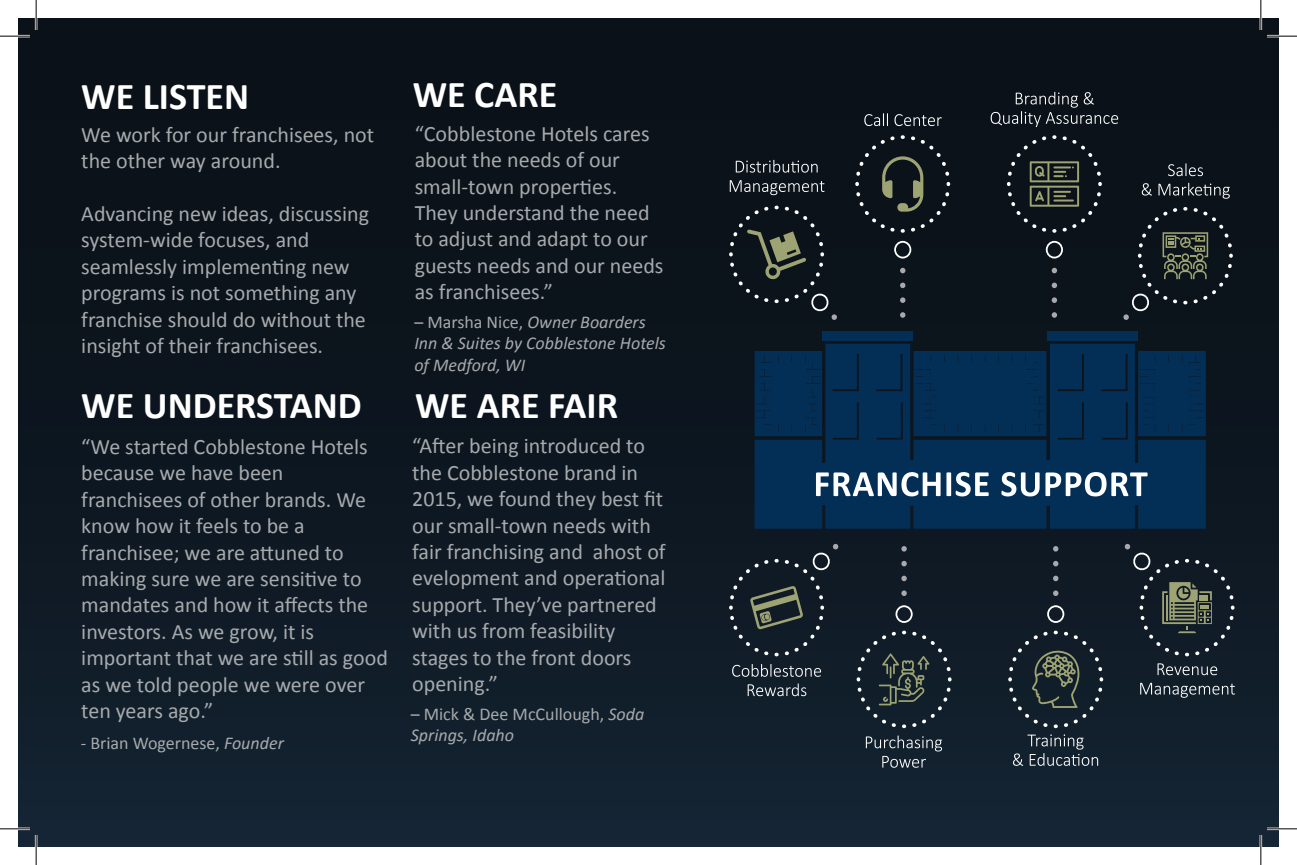
<style>
.page{position:relative;width:1297px;height:865px;background:#fff}
.page>*{position:absolute;margin:0;border:0;box-sizing:border-box;transform-origin:0 0}
.t1{font:700 38px "Calibri";color:#fff}
.t2{font:22px/26.4px "Calibri";color:#a7aaac}
.t3{font:italic 18px/21.6px "Calibri";color:#a7aaac}
.t4{font:18px/21.6px "Calibri";color:#a7aaac}
.s1{font-style:normal}
.s2{font-style:italic}
</style>
<div class="page">
<div style="left:18px;top:18px;width:1260px;height:828px;background:linear-gradient(to bottom,#090e13,#132230)"></div>
<svg style="left:865px;top:735px;width:77px;height:32px;background:#313e49"></svg>
<svg style="left:747px;top:683px;width:59px;height:13px"></svg>
<svg style="left:1140px;top:682px;width:94px;height:15px"></svg>
<svg style="left:1052px;top:546px;width:6px;height:5px"></svg>
<svg style="left:1052px;top:560px;width:6px;height:6px"></svg>
<svg style="left:1052px;top:575px;width:6px;height:6px"></svg>
<svg style="left:1052px;top:590px;width:6px;height:6px"></svg>
<svg style="left:1047px;top:605px;width:17px;height:17px"></svg>
<svg style="left:901px;top:546px;width:5px;height:5px"></svg>
<svg style="left:901px;top:560px;width:5px;height:6px"></svg>
<svg style="left:901px;top:575px;width:5px;height:6px"></svg>
<svg style="left:901px;top:590px;width:5px;height:6px"></svg>
<svg style="left:895px;top:605px;width:17px;height:17px"></svg>
<svg style="left:1051px;top:312px;width:5px;height:5px"></svg>
<svg style="left:1051px;top:297px;width:5px;height:6px"></svg>
<svg style="left:1051px;top:282px;width:5px;height:6px"></svg>
<svg style="left:1051px;top:268px;width:5px;height:5px"></svg>
<svg style="left:1045px;top:241px;width:17px;height:17px"></svg>
<svg style="left:900px;top:312px;width:5px;height:5px"></svg>
<svg style="left:900px;top:297px;width:5px;height:6px"></svg>
<svg style="left:900px;top:282px;width:5px;height:6px"></svg>
<svg style="left:900px;top:268px;width:5px;height:5px"></svg>
<svg style="left:894px;top:241px;width:17px;height:17px"></svg>
<svg style="left:1123px;top:205px;width:111px;height:115px;background:#1d2428"></svg>
<svg style="left:1006px;top:628px;width:99px;height:137px;background:#253139"></svg>
<svg style="left:864px;top:113px;width:23px;height:13px"></svg>
<svg style="left:894px;top:114px;width:47px;height:12px"></svg>
<svg style="left:853px;top:133px;width:99px;height:101px;background:#1d2327"></svg>
<svg style="left:990px;top:92px;width:128px;height:35px;background:#292f35"></svg>
<svg style="left:1004px;top:133px;width:99px;height:101px;background:#202628"></svg>
<svg style="left:735px;top:160px;width:82px;height:12px"></svg>
<svg style="left:729px;top:180px;width:95px;height:15px"></svg>
<svg style="left:727px;top:204px;width:110px;height:116px;background:#1e2528"></svg>
<svg style="left:1167px;top:163px;width:35px;height:13px"></svg>
<svg style="left:1141px;top:183px;width:88px;height:16px"></svg>
<svg style="left:854px;top:628px;width:99px;height:101px;background:#212d35"></svg>
<svg style="left:1124px;top:543px;width:112px;height:132px;background:#242f35"></svg>
<svg style="left:727px;top:543px;width:111px;height:133px;background:#212c34"></svg>
<div style="left:1047px;top:331px;width:90px;height:9px;background:#032f57"></div>
<svg style="left:754px;top:343px;width:451px;height:185px;background:#042c50"></svg>
<svg style="left:1138px;top:351px;width:67px;height:85px;background:#032e55"></svg>
<div style="left:1182px;top:369px;width:13px;height:7px;background:#032f57"></div>
<div style="left:1182px;top:397px;width:13px;height:6px;background:#032f57"></div>
<div style="left:1182px;top:411px;width:13px;height:6px;background:#032f57"></div>
<div style="left:1148px;top:404px;width:13px;height:6px;background:#032f57"></div>
<div style="left:1168px;top:369px;width:13px;height:7px;background:#032f57"></div>
<div style="left:1175px;top:362px;width:13px;height:7px;background:#032f57"></div>
<div style="left:798px;top:362px;width:13px;height:7px;background:#032f57"></div>
<div style="left:1155px;top:369px;width:13px;height:7px;background:#032f57"></div>
<div style="left:1148px;top:376px;width:13px;height:7px;background:#032f57"></div>
<div style="left:1148px;top:362px;width:13px;height:7px;background:#032f57"></div>
<div style="left:1148px;top:390px;width:13px;height:6px;background:#032f57"></div>
<div style="left:1168px;top:411px;width:13px;height:6px;background:#032f57"></div>
<div style="left:771px;top:376px;width:13px;height:7px;background:#032f57"></div>
<div style="left:778px;top:383px;width:13px;height:7px;background:#032f57"></div>
<div style="left:771px;top:404px;width:13px;height:6px;background:#032f57"></div>
<div style="left:792px;top:411px;width:13px;height:6px;background:#032f57"></div>
<div style="left:771px;top:390px;width:13px;height:6px;background:#032f57"></div>
<div style="left:785px;top:390px;width:13px;height:6px;background:#032f57"></div>
<div style="left:778px;top:397px;width:13px;height:6px;background:#032f57"></div>
<div style="left:785px;top:376px;width:13px;height:7px;background:#032f57"></div>
<div style="left:798px;top:376px;width:13px;height:7px;background:#032f57"></div>
<div style="left:792px;top:369px;width:13px;height:7px;background:#032f57"></div>
<div style="left:785px;top:404px;width:13px;height:6px;background:#032f57"></div>
<div style="left:822px;top:331px;width:90px;height:9px;background:#032f57"></div>
<div style="left:913px;top:351px;width:133px;height:85px;background:#032f57"></div>
<div style="left:1025px;top:411px;width:13px;height:6px;background:#032f57"></div>
<div style="left:765px;top:397px;width:13px;height:6px;background:#032f57"></div>
<div style="left:785px;top:418px;width:13px;height:6px;background:#032f57"></div>
<div style="left:765px;top:411px;width:13px;height:6px;background:#032f57"></div>
<div style="left:771px;top:418px;width:13px;height:6px;background:#032f57"></div>
<div style="left:798px;top:418px;width:13px;height:6px;background:#032f57"></div>
<div style="left:798px;top:390px;width:13px;height:6px;background:#032f57"></div>
<div style="left:798px;top:404px;width:13px;height:6px;background:#032f57"></div>
<div style="left:785px;top:362px;width:13px;height:7px;background:#032f57"></div>
<div style="left:792px;top:383px;width:13px;height:7px;background:#032f57"></div>
<div style="left:792px;top:397px;width:13px;height:6px;background:#032f57"></div>
<div style="left:778px;top:411px;width:13px;height:6px;background:#032f57"></div>
<div style="left:771px;top:362px;width:13px;height:7px;background:#032f57"></div>
<div style="left:765px;top:369px;width:13px;height:7px;background:#032f57"></div>
<div style="left:765px;top:383px;width:13px;height:7px;background:#032f57"></div>
<div style="left:778px;top:369px;width:13px;height:7px;background:#032f57"></div>
<svg style="left:815px;top:472px;width:125px;height:24px"></svg>
<svg style="left:946px;top:472px;width:42px;height:24px"></svg>
<svg style="left:1001px;top:472px;width:146px;height:24px"></svg>
<hr style="left:0;top:35px;width:30px;height:2px;background:#fff">
<hr style="left:1266px;top:35px;width:30px;height:2px;background:#fff">
<hr style="left:0;top:827px;width:30px;height:2px;background:#fff">
<hr style="left:1266px;top:827px;width:30px;height:2px;background:#fff">
<hr style="left:35px;top:0;width:2px;height:30px;background:#fff">
<hr style="left:35px;top:834px;width:2px;height:30px;background:#fff">
<hr style="left:1259px;top:0;width:2px;height:30px;background:#fff">
<hr style="left:1259px;top:834px;width:2px;height:30px;background:#fff">
<hr style="left:0;top:36px;width:30px;height:1px;background:#000">
<hr style="left:1266px;top:36px;width:30px;height:1px;background:#000">
<hr style="left:0;top:828px;width:30px;height:1px;background:#000">
<hr style="left:1266px;top:828px;width:30px;height:1px;background:#000">
<hr style="left:36px;top:0;width:1px;height:30px;background:#000">
<hr style="left:36px;top:834px;width:1px;height:30px;background:#000">
<hr style="left:1260px;top:0;width:1px;height:30px;background:#000">
<hr style="left:1260px;top:834px;width:1px;height:30px;background:#000">
<p class="t1" style="left:81px;top:72px;width:169px">WE LISTEN</p>
<p class="t1" style="left:412px;top:70px;width:146px">WE CARE</p>
<p class="t2" style="left:81px;top:121px;width:294px">We work for our franchisees, not</p>
<p class="t2" style="left:81px;top:147px;width:201px">the other way around.</p>
<p class="t2" style="left:81px;top:200px;width:289px">Advancing new ideas, discussing</p>
<p class="t2" style="left:81px;top:227px;width:229px">system-wide focuses, and</p>
<p class="t2" style="left:81px;top:253px;width:270px">seamlessly implementing new</p>
<p class="t2" style="left:81px;top:279px;width:276px">programs is not something any</p>
<p class="t2" style="left:81px;top:306px;width:286px">franchise should do without the</p>
<p class="t2" style="left:81px;top:332px;width:243px">insight of their franchisees.</p>
<p class="t2" style="left:414px;top:120px;width:250px">“Cobblestone Hotels cares about the needs of our small-town properties.<br>They understand the need to adjust and adapt to our guests needs and our needs as franchisees.”</p>
<p class="t3" style="left:414px;top:310px;width:233px"><span class="s1">– Marsha Nice,</span> Owner Boarders</p>
<p class="t3" style="left:414px;top:332px;width:253px">Inn &amp; Suites by Cobblestone Hotels of Medford, WI</p>
<p class="t1" style="left:81px;top:381px;width:282px">WE UNDERSTAND</p>
<p class="t1" style="left:415px;top:381px;width:204px">WE ARE FAIR</p>
<p class="t2" style="left:81px;top:433px;width:288px">“We started Cobblestone Hotels</p>
<p class="t2" style="left:81px;top:459px;width:204px">because we have been</p>
<p class="t2" style="left:81px;top:486px;width:286px">franchisees of other brands. We know how it feels to be a</p>
<p class="t2" style="left:81px;top:539px;width:288px">franchisee; we are attuned to making sure we are sensitive to mandates and how it affects the investors. As we grow, it is</p>
<p class="t2" style="left:81px;top:644px;width:308px">important that we are still as good as we told people we were over ten years ago.”</p>
<p class="t4" style="left:81px;top:731px;width:204px">- Brian Wogernese, <span class="s2">Founder</span></p>
<p class="t2" style="left:412px;top:433px;width:255px">“After being introduced to the Cobblestone brand in<br>2015, we found they best fit our small-town needs with fair franchising and ahost of evelopment and operational support. They’ve partnered with us from feasibility stages to the front doors opening.”</p>
<p class="t4" style="left:411px;top:703px;width:235px">– Mick &amp; Dee McCullough, <span class="s2">Soda<br>Springs, Idaho</span></p>
</div>
